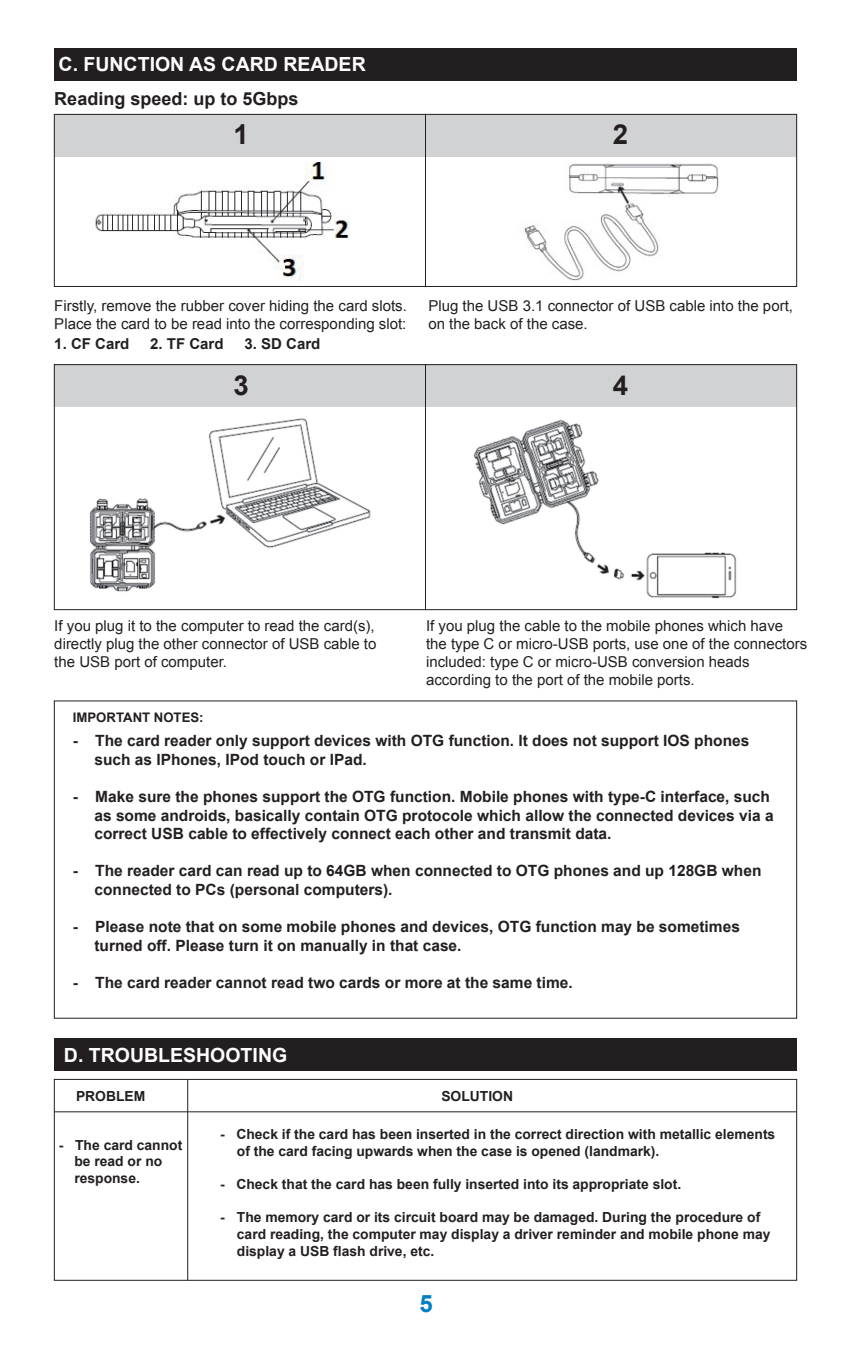
<style>
.page{position:relative;width:851px;height:1361px;background:#fff}
.page>*{position:absolute;margin:0;border:0;box-sizing:border-box;transform-origin:0 0}
.t1{font:700 27.6px "Arial";color:#231f20}
.t2{font:700 24px "Arial";color:#007fc5}
.t3{font:700 19.5px "Arial";color:#fff}
.t4{font:700 18px "Arial";color:#231f20}
.t5{font:700 15.6px/18.6px "Arial";color:#231f20}
.t6{font:15px/18px "Arial";color:#231f20}
.t7{font:700 15px "Arial";color:#231f20}
.t8{font:700 13.8px/16.5px "Arial";color:#231f20}
.t9{font:700 13.2px "Arial";color:#231f20}
</style>
<div class="page">
<div style="left:54px;top:114px;width:742px;height:43px;background:#d1d2d4"></div>
<div style="left:54px;top:48px;width:742px;height:33px;background:#231f20"></div>
<div style="left:54px;top:1038px;width:742px;height:33px;background:#231f20"></div>
<img style="left:92px;top:163px;width:257px;height:117px">
<img style="left:523px;top:163px;width:196px;height:118px">
<img style="left:89px;top:418px;width:282px;height:174px">
<img style="left:473px;top:419px;width:264px;height:180px">
<div style="left:54px;top:114px;width:372px;height:173px;border:1px solid #231f20"></div>
<div style="left:425px;top:114px;width:371px;height:173px;border:1px solid #231f20"></div>
<div style="left:54px;top:365px;width:742px;height:42px;background:#d1d2d4"></div>
<div style="left:54px;top:364px;width:372px;height:246px;border:1px solid #231f20"></div>
<div style="left:54px;top:1079px;width:742px;height:201px;border:1px solid #231f20"></div>
<div style="left:425px;top:364px;width:371px;height:246px;border:1px solid #231f20"></div>
<hr style="left:54px;top:1111px;width:742px;height:1px;background:#231f20">
<hr style="left:187px;top:1079px;width:1px;height:201px;background:#231f20">
<p class="t3" style="left:59px;top:51px;width:308px">C. FUNCTION AS CARD READER</p>
<p class="t4" style="left:54px;top:86px;width:246px">Reading speed: up to 5Gbps</p>
<h1 class="t1" style="left:233px;top:116px;width:17px">1</h1>
<h1 class="t1" style="left:612px;top:116px;width:17px">2</h1>
<p class="t6" style="left:54px;top:296px;width:354px">Firstly, remove the rubber cover hiding the card slots.<br>Place the card to be read into the corresponding slot:</p>
<p class="t7" style="left:54px;top:334px;width:77px">1. CF Card</p>
<p class="t7" style="left:150px;top:334px;width:75px">2. TF Card</p>
<p class="t7" style="left:244px;top:334px;width:77px">3. SD Card</p>
<p class="t6" style="left:428px;top:296px;width:366px">Plug the USB 3.1 connector of USB cable into the port, on the back of the case.</p>
<h1 class="t1" style="left:233px;top:367px;width:17px">3</h1>
<h1 class="t1" style="left:612px;top:367px;width:17px">4</h1>
<p class="t6" style="left:54px;top:617px;width:323px;text-align:justify">If you plug it to the computer to read the card(s), directly plug the other connector of USB cable to the USB port of computer.</p>
<p class="t9" style="left:73px;top:708px;width:132px">IMPORTANT NOTES:</p>
<p class="t6" style="left:426px;top:617px;width:382px">If you plug the cable to the mobile phones which have the type C or micro-USB ports, use one of the connectors included: type C or micro-USB conversion heads according to the port of the mobile ports.</p>
<p class="t5" style="left:94px;top:732px;width:656px;text-indent:-22px">- The card reader only support devices with OTG function. It does not support IOS phones such as IPhones, IPod touch or IPad.</p>
<p class="t5" style="left:94px;top:788px;width:680px;text-indent:-22px">- Make sure the phones support the OTG function. Mobile phones with type-C interface, such as some androids, basically contain OTG protocole which allow the connected devices via a correct USB cable to effectively connect each other and transmit data.</p>
<p class="t5" style="left:94px;top:862px;width:668px;text-indent:-22px">- The reader card can read up to 64GB when connected to OTG phones and up 128GB when connected to PCs (personal computers).</p>
<p class="t5" style="left:94px;top:918px;width:647px;text-indent:-22px">- Please note that on some mobile phones and devices, OTG function may be sometimes turned off. Please turn it on manually in that case.</p>
<p class="t5" style="left:73px;top:974px;width:501px">- The card reader cannot read two cards or more at the same time.</p>
<p class="t3" style="left:64px;top:1041px;width:225px">D. TROUBLESHOOTING</p>
<p class="t8" style="left:76px;top:1088px;width:71px">PROBLEM</p>
<p class="t8" style="left:441px;top:1088px;width:73px">SOLUTION</p>
<p class="t8" style="left:74px;top:1137px;width:109px;text-indent:-15px">- The card cannot be read or no response.</p>
<p class="t8" style="left:237px;top:1126px;width:540px;text-indent:-17px">- Check if the card has been inserted in the correct direction with metallic elements of the card facing upwards when the case is opened (landmark).</p>
<p class="t8" style="left:220px;top:1176px;width:462px">- Check that the card has been fully inserted into its appropriate slot.</p>
<p class="t8" style="left:237px;top:1209px;width:535px;text-indent:-17px">- The memory card or its circuit board may be damaged. During the procedure of card reading, the computer may display a driver reminder and mobile phone may display a USB flash drive, etc.</p>
<h2 class="t2" style="left:419px;top:1287px;width:15px">5</h2>
</div>
